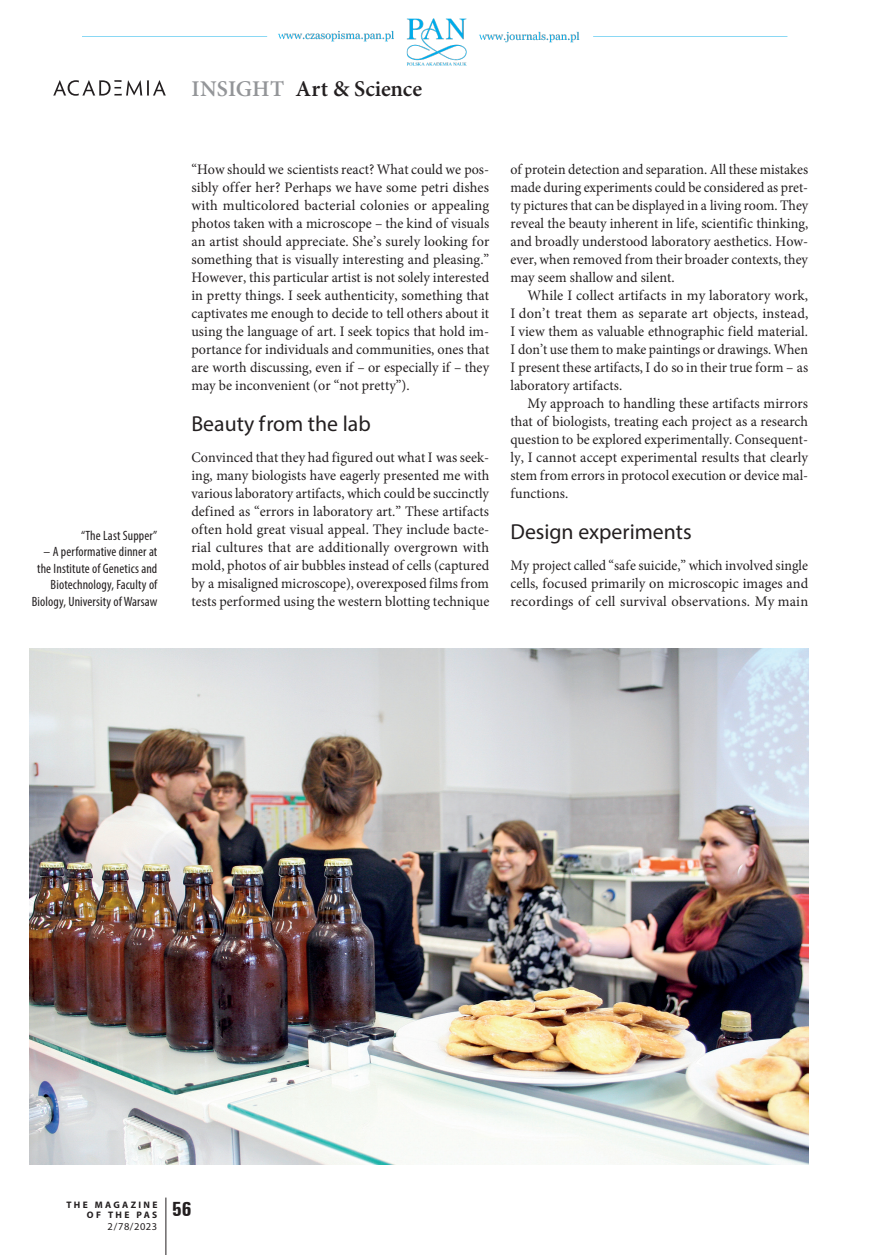
<style>
.page{position:relative;width:872px;height:1255px;background:#fff}
.page>*{position:absolute;margin:0;border:0;box-sizing:border-box;transform-origin:0 0}
.t1{font:600 22.5px "Minion Pro";color:#231f20}
.t2{font:21.75px "Myriad Pro";color:#231f20}
.t3{font:700 condensed 21px "Unitus TEE";color:#231f20}
.t4{font:14.55px/18px "Minion Pro";letter-spacing:.005em;color:#231f20;text-align:justify}
.t5{font:14.55px/18px "Minion Pro";letter-spacing:.005em;color:#231f20;text-align:justify;scale:.95 1}
.t6{font:14.55px/18px "Minion Pro";letter-spacing:.005em;color:#231f20;text-align:justify;scale:.96 1}
.t7{font:condensed 13.5px/16.5px "Myriad Pro";letter-spacing:.01em;color:#231f20;text-align:right}
.t8{font:10.5px "Myriad Pro";color:#231f20}
.t9{font:700 9.45px/10.5px "Myriad Pro";letter-spacing:.245em;color:#231f20;text-align:right}
.s1{color:#939598}
</style>
<div class="page">
<img style="left:82px;top:18px;width:706px;height:48px">
<hr style="left:166px;top:1197px;width:1px;height:57px;background:#231f20">
<img style="left:30px;top:649px;width:778px;height:514px">
<svg style="left:53px;top:80px;width:113px;height:16px"></svg>
<p class="t7" style="left:81px;top:527px;width:78px">“The Last Supper”</p>
<p class="t7" style="left:32px;top:543px;width:127px">– A performative dinner at the Institute of Genetics and<br>Biotechnology, Faculty of<br>Biology, University of Warsaw</p>
<h1 class="t1" style="left:191px;top:73px;width:232px"><span class="s1">INSIGHT</span> Art &amp; Science</h1>
<p class="t4" style="left:191px;top:160px;width:299px">“How should we scientists react? What could we pos&shy;sibly offer her? Perhaps we have some petri dishes with multicolored bacterial colonies or appealing photos taken with a microscope – the kind of visuals an artist should appreciate. She’s surely looking for something that is visually interesting and pleasing.” However, this particular artist is not solely interested in pretty things. I seek authenticity, something that captivates me enough to decide to tell others about it using the language of art. I seek topics that hold im&shy;portance for individuals and communities, ones that are worth discussing, even if – or especially if – they may be inconvenient (or “not pretty”).</p>
<h2 class="t2" style="left:191px;top:410px;width:181px">Beauty from the lab</h2>
<p class="t4" style="left:191px;top:448px;width:299px">Convinced that they had figured out what I was seek&shy;ing, many biologists have eagerly presented me with various laboratory artifacts, which could be succinctly defined as “errors in laboratory art.” These artifacts often hold great visual appeal. They include bacte&shy;rial cultures that are additionally overgrown with mold, photos of air bubbles instead of cells (captured by a misaligned microscope), overexposed films from tests performed using the western blotting technique</p>
<p class="t5" style="left:510px;top:160px;width:315px">of protein detection and separation. All these mistakes made during experiments could be considered as pret&shy;ty pictures that can be displayed in a living room. They reveal the beauty inherent in life, scientific thinking, and broadly understood laboratory aesthetics. How&shy;ever, when removed from their broader contexts, they may seem shallow and silent.</p>
<p class="t4" style="left:510px;top:286px;width:299px;text-indent:17px">While I collect artifacts in my laboratory work, I don’t treat them as separate art objects, instead, I view them as valuable ethnographic field material.<br>I don’t use them to make paintings or drawings. When I present these artifacts, I do so in their true form – as laboratory artifacts.</p>
<p class="t4" style="left:510px;top:394px;width:299px;text-indent:17px">My approach to handling these artifacts mirrors that of biologists, treating each project as a research question to be explored experimentally. Consequent&shy;ly, I cannot accept experimental results that clearly stem from errors in protocol execution or device mal&shy;functions.</p>
<h2 class="t2" style="left:510px;top:518px;width:183px">Design experiments</h2>
<p class="t6" style="left:510px;top:556px;width:312px">My project called “safe suicide,” which involved single cells, focused primarily on microscopic images and recordings of cell survival observations. My main</p>
<p class="t9" style="left:67px;top:1198px;width:92px">THE MAGAZINE<br>OF THE PAS</p>
<p class="t8" style="left:108px;top:1220px;width:51px">2/78/2023</p>
<h3 class="t3" style="left:172px;top:1196px;width:21px">56</h3>
</div>
